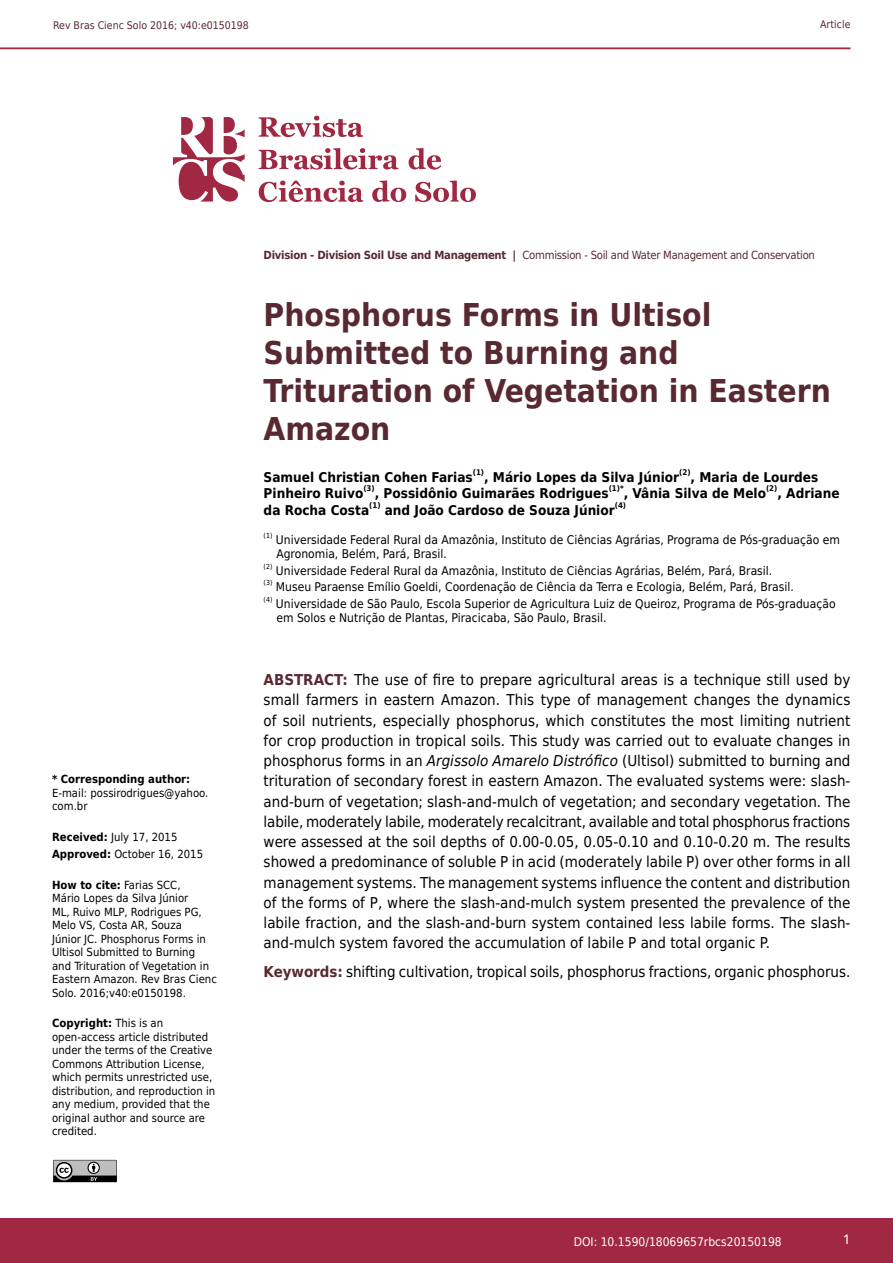
<style>
.page{position:relative;width:893px;height:1263px;background:#fff}
.page>*{position:absolute;margin:0;border:0;box-sizing:border-box;transform-origin:0 0}
.t1{font:700 31.5px/37.8px "DejaVu Sans Condensed";color:#582931}
.t2{font:15px/20.2px "DejaVu Sans Condensed";color:#000;text-align:justify}
.t3{font:700 13.5px "DejaVu Sans Condensed";color:#000}
.t4{font:13.5px "Akkurat Pro";color:#fff}
.t5{font:12px/14.4px "DejaVu Sans Condensed";color:#000}
.t6{font:12px "DejaVu Sans Condensed";color:#fff}
.t7{font:11.25px/13.5px "DejaVu Sans Condensed";color:#000}
.t8{font:11.25px "DejaVu Sans Condensed";letter-spacing:-.025em;color:#582931}
.t9{font:700 11.25px "DejaVu Sans Condensed";color:#000}
.t10{font:10.5px "DejaVu Sans Condensed";color:#582931}
.t11{font:700 7.8px "DejaVu Sans Condensed";color:#000}
.t12{font:6.9px "DejaVu Sans Condensed";color:#000}
.s1{font-weight:700}
.s2{font-weight:700;color:#582931}
.s3{font-style:italic}
</style>
<div class="page">
<hr style="left:0;top:47px;width:850px;height:2px;background:#a02842">
<svg style="left:53px;top:1160px;width:64px;height:22px"></svg>
<div style="left:0;top:1218px;width:893px;height:45px;background:#a02842"></div>
<svg style="left:173px;top:115px;width:303px;height:88px"></svg>
<p class="t10" style="left:53px;top:17px;width:197px">Rev Bras Cienc Solo 2016; v40:e0150198</p>
<p class="t10" style="left:820px;top:16px;width:32px">Article</p>
<p class="t8" style="left:264px;top:246px;width:553px"><span class="s1">Division - Division Soil Use and Management |</span> Commission - Soil and Water Management and Conservation</p>
<p class="t9" style="left:52px;top:770px;width:140px">* Corresponding author:</p>
<p class="t7" style="left:52px;top:786px;width:158px">E-mail: possirodrigues@yahoo. com.br</p>
<p class="t7" style="left:52px;top:827px;width:153px;line-height:17.7px"><span class="s1">Received:</span> July 17, 2015<br><span class="s1">Approved:</span> October 16, 2015</p>
<p class="t7" style="left:52px;top:878px;width:166px"><span class="s1">How to cite:</span> Farias SCC,<br>Mário Lopes da Silva Júnior<br>ML, Ruivo MLP, Rodrigues PG,<br>Melo VS, Costa AR, Souza<br>Júnior JC. Phosphorus Forms in<br>Ultisol Submitted to Burning and Trituration of Vegetation in<br>Eastern Amazon. Rev Bras Cienc<br>Solo. 2016;v40:e0150198.</p>
<p class="t7" style="left:52px;top:1016px;width:165px"><span class="s1">Copyright:</span> This is an open-access article distributed under the terms of the Creative<br>Commons Attribution License, which permits unrestricted use, distribution, and reproduction in any medium, provided that the original author and source are credited.</p>
<h1 class="t1" style="left:264px;top:295px;width:569px">Phosphorus Forms in Ultisol<br>Submitted to Burning and<br>Trituration of Vegetation in Eastern<br>Amazon</h1>
<p class="t3" style="left:264px;top:466px;width:211px">Samuel Christian Cohen Farias</p>
<p class="t11" style="left:473px;top:466px;width:13px">(1)</p>
<p class="t3" style="left:484px;top:466px;width:197px">, Mário Lopes da Silva Júnior</p>
<p class="t11" style="left:679px;top:466px;width:13px">(2)</p>
<p class="t3" style="left:691px;top:466px;width:129px">, Maria de Lourdes</p>
<p class="t3" style="left:264px;top:482px;width:101px">Pinheiro Ruivo</p>
<p class="t11" style="left:363px;top:482px;width:13px">(3)</p>
<p class="t3" style="left:375px;top:482px;width:236px">, Possidônio Guimarães Rodrigues</p>
<p class="t11" style="left:609px;top:482px;width:17px">(1)*</p>
<p class="t3" style="left:624px;top:482px;width:144px">, Vânia Silva de Melo</p>
<p class="t11" style="left:766px;top:482px;width:13px">(2)</p>
<p class="t3" style="left:777px;top:482px;width:64px">, Adriane</p>
<p class="t3" style="left:264px;top:499px;width:107px">da Rocha Costa</p>
<p class="t11" style="left:369px;top:499px;width:13px">(1)</p>
<p class="t3" style="left:385px;top:499px;width:232px">and João Cardoso de Souza Júnior</p>
<p class="t11" style="left:615px;top:499px;width:13px">(4)</p>
<p class="t12" style="left:264px;top:530px;width:10px">(1)</p>
<p class="t5" style="left:276px;top:532px;width:565px">Universidade Federal Rural da Amazônia, Instituto de Ciências Agrárias, Programa de Pós-graduação em<br>Agronomia, Belém, Pará, Brasil.</p>
<p class="t12" style="left:264px;top:560px;width:10px">(2)</p>
<p class="t5" style="left:276px;top:563px;width:498px">Universidade Federal Rural da Amazônia, Instituto de Ciências Agrárias, Belém, Pará, Brasil.</p>
<p class="t12" style="left:264px;top:577px;width:10px">(3)</p>
<p class="t5" style="left:276px;top:580px;width:519px">Museu Paraense Emílio Goeldi, Coordenação de Ciência da Terra e Ecologia, Belém, Pará, Brasil.</p>
<p class="t12" style="left:264px;top:594px;width:10px">(4)</p>
<p class="t5" style="left:276px;top:596px;width:561px">Universidade de São Paulo, Escola Superior de Agricultura Luiz de Queiroz, Programa de Pós-graduação em Solos e Nutrição de Plantas, Piracicaba, São Paulo, Brasil.</p>
<p class="t2" style="left:264px;top:669px;width:588px"><span class="s2">ABSTRACT:</span> The use of fire to prepare agricultural areas is a technique still used by small farmers in eastern Amazon. This type of management changes the dynamics of soil nutrients, especially phosphorus, which constitutes the most limiting nutrient for crop production in tropical soils. This study was carried out to evaluate changes in phosphorus forms in an <span class="s3">Argissolo Amarelo Distrófico</span> (Ultisol) submitted to burning and trituration of secondary forest in eastern Amazon. The evaluated systems were: slash&shy;and-burn of vegetation; slash-and-mulch of vegetation; and secondary vegetation. The labile, moderately labile, moderately recalcitrant, available and total phosphorus fractions were assessed at the soil depths of 0.00-0.05, 0.05-0.10 and 0.10-0.20 m. The results showed a predominance of soluble P in acid (moderately labile P) over other forms in all management systems. The management systems influence the content and distribution of the forms of P, where the slash-and-mulch system presented the prevalence of the labile fraction, and the slash-and-burn system contained less labile forms. The slash&shy;and-mulch system favored the accumulation of labile P and total organic P.</p>
<p class="t2" style="left:264px;top:961px;width:588px"><span class="s2">Keywords:</span> shifting cultivation, tropical soils, phosphorus fractions, organic phosphorus.</p>
<p class="t6" style="left:574px;top:1231px;width:209px">DOI: 10.1590/18069657rbcs20150198</p>
<p class="t4" style="left:843px;top:1231px;width:9px">1</p>
</div>
